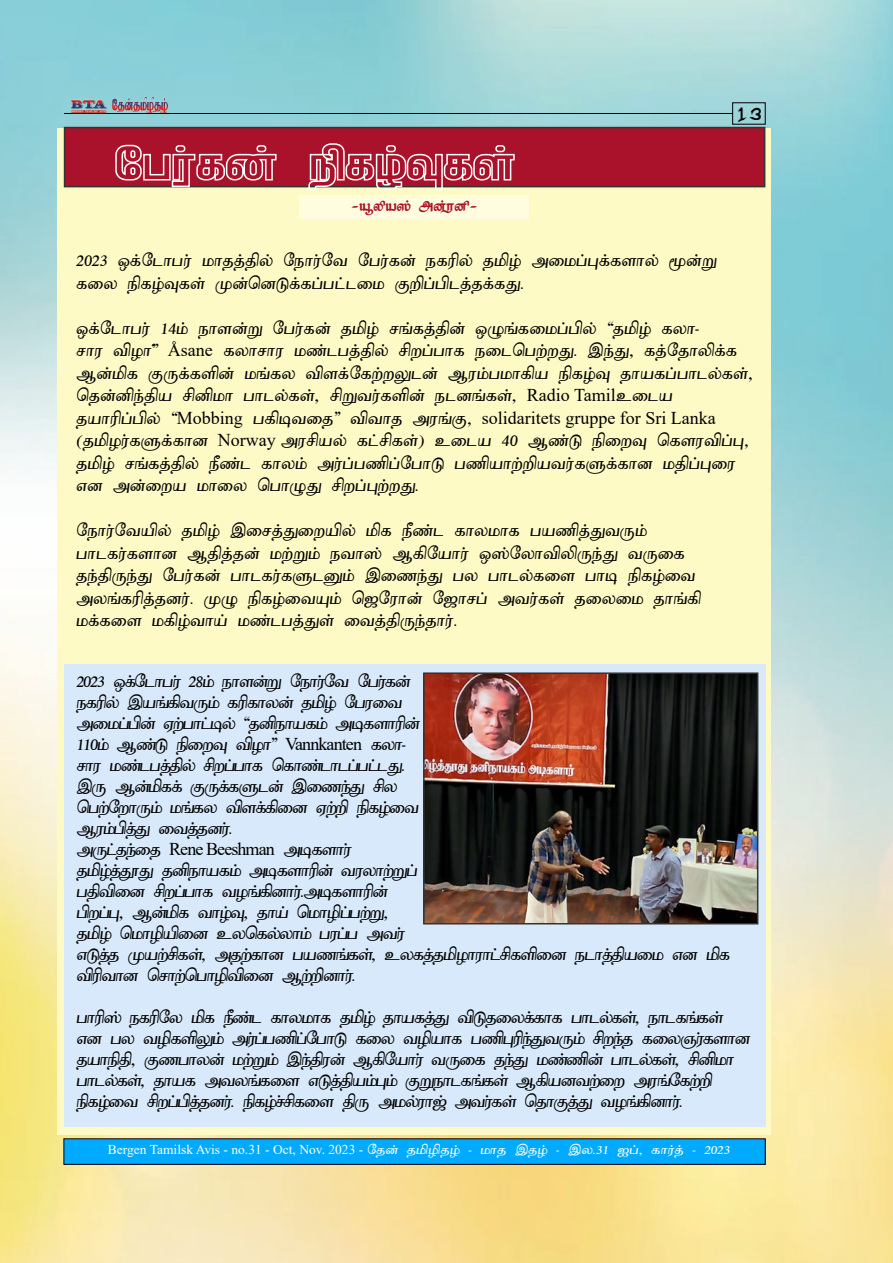
<style>
.page{position:relative;width:893px;height:1263px;background:#fff}
.page>*{position:absolute;margin:0;border:0;box-sizing:border-box;transform-origin:0 0}
.t1{font:27px "ATM772";color:#000}
.t2{font:19.5px "TAB Tamil 046";color:#a9122a}
.t3{font:18px/21px "Akarathi";letter-spacing:-.05em;color:#000}
.t4{font:18px/22.5px "Akarathi";color:#000}
.t5{font:13.5px "Akarathi";color:#fff;scale:1.1 1}
.s1{font-family:"Times New Roman"}
</style>
<div class="page">
<img style="left:0;top:0;width:893px;height:1263px">
<div style="left:64px;top:1139px;width:701px;height:25px;background:#00abff"></div>
<hr style="left:64px;top:113px;width:669px;height:1px;background:#000">
<img style="left:56px;top:91px;width:118px;height:23px">
<div style="left:57px;top:128px;width:713px;height:1007px;background:#fefac5"></div>
<div style="left:64px;top:664px;width:701px;height:462px;background:#d7e9fa"></div>
<div style="left:65px;top:128px;width:700px;height:59px;background:#a9122a"></div>
<div style="left:64px;top:127px;width:701px;height:60px;border:2px solid #333"></div>
<svg style="left:115px;top:144px;width:162px;height:44px"></svg>
<svg style="left:308px;top:143px;width:207px;height:48px"></svg>
<img style="left:426px;top:675px;width:329px;height:246px">
<div style="left:423px;top:672px;width:335px;height:252px;border:2px solid #333"></div>
<div style="left:300px;top:195px;width:229px;height:23px;background:#fffddd"></div>
<p class="t2" style="left:351px;top:195px;width:128px">-Îô¤òú¢ Üù¢óù¤-</p>
<p class="t1" style="left:736px;top:94px;width:28px">13</p>
<p class="t4" style="left:76px;top:250px;width:642px">2023 xf;Nlhgu; khjj;jpy; Nehu;Nt Ngu;fd; efupy; jkpo; mikg;Gf;fshy; %d;W fiy epfo;Tfs; Kd;ndLf;fg;gl;lik Fwpg;gplj;jf;fJ.</p>
<p class="t4" style="left:76px;top:318px;width:678px">xf;Nlhgu; 14k; ehsd;W Ngu;fd; jkpo; rq;fj;jpd; xOq;fikg;gpy; 'jkpo; fyh-<br>rhu tpoh"; <span class="s1">Åsane</span> fyhrhu kz;lgj;jpy; rpwg;ghf eilngw;wJ. ,e;J&gt; fj;Njhypf;f Md;kpf FUf;fspd; kq;fy tpsf;Nfw;wYld; Muk;gkhfpa epfo;T jhafg;ghly;fs;&gt; njd;dpe;jpa rpdpkh ghly;fs;&gt; rpWtu;fspd; eldq;fs;&gt; <span class="s1">Radio Tamil</span>cila jahupg;gpy; '<span class="s1">Mobbing</span> gfpbtij" tpthj muq;F&gt; <span class="s1">solidaritets gruppe for Sri Lanka </span>(jkpou;fSf;fhd <span class="s1">Norway</span> murpay; fl;rpfs;) cila 40 Mz;L epiwT nfsutpg;G&gt; jkpo; rq;fj;jpy; ePz;l fhyk; mu;g;gzpg;NghL gzpahw;wpatu;fSf;fhd kjpg;Giu vd md;iwa khiy nghOJ rpwg;Gw;wJ.</p>
<p class="t4" style="left:76px;top:520px;width:626px">Nehu;Ntapy; jkpo; ,irj;Jiwapy; kpf ePz;l fhykhf gazpj;JtUk; ghlfu;fshd Mjpj;jd; kw;Wk; eth]; MfpNahu; x];NyhtpypUe;J tUif je;jpUe;J Ngu;fd; ghlfu;fSlDk; ,ize;J gy ghly;fis ghb epfo;it myq;fupj;jdu;. KO epfo;itAk; n[Nuhd; N[hrg; mtu;fs; jiyik jhq;fp kf;fis kfpo;tha; kz;lgj;Js; itj;jpUe;jhu;.</p>
<p class="t3" style="left:76px;top:672px;width:345px">2023 xf;Nlhgu; 28k; ehsd;W Nehu;Nt Ngu;fd; efupy; ,aq;fptUk; fupfhyd; jkpo; Nguit mikg;gpd; Vw;ghl;by; 'jdpehafk; mbfshupd; 110k; Mz;L epiwT tpoh" <span class="s1">Vannkanten</span> fyh&shy;rhu kz;lgj;jpy; rpwg;ghf nfhz;lhlg;gl;lJ. ,U Md;kpff; FUf;fSld; ,ize;J rpy ngw;NwhUk; kq;fy tpsf;fpid Vw;wp epfo;it Muk;gpj;J itj;jdu;.</p>
<p class="t3" style="left:76px;top:840px;width:655px">mUl;je;ij <span class="s1">Rene Beeshman</span> mbfshu;<br>jkpo;j;J}J jdpehafk; mbfshupd; tuyhw;Wg;<br>gjptpid rpwg;ghf toq;fpdhu;.mbfshupd;<br>gpwg;G&gt; Md;kpf tho;T&gt; jha; nkhopg;gw;W&gt;<br>jkpo; nkhopapid cynfy;yhk; gug;g mtu;<br>vLj;j Kaw;rpfs;&gt; mjw;fhd gazq;fs;&gt; cyfj;jkpohuhl;rpfspid elhj;jpaik vd kpf tpupthd nrhw;nghoptpid Mw;wpdhu;.</p>
<p class="t3" style="left:76px;top:1008px;width:675px">ghup]; efupNy kpf ePz;l fhykhf jkpo; jhafj;J tpLjiyf;fhf ghly;fs;&gt; ehlfq;fs; vd gy topfspYk; mu;g;gzpg;NghL fiy topahf gzpGupe;JtUk; rpwe;j fiyQu;fshd jahepjp&gt; Fzghyd; kw;Wk; ,e;jpud; MfpNahu; tUif je;J kz;zpd; ghly;fs;&gt; rpdpkh ghly;fs;&gt; jhaf mtyq;fis vLj;jpak;Gk; FWehlfq;fs; Mfpadtw;iw muq;Nfw;wp epfo;it rpwg;gpj;jdu;. epfo;r;rpfis jpU mky;uh[; mtu;fs; njhFj;J toq;fpdhu;.</p>
<p class="t5" style="left:108px;top:1144px;width:567px"><span class="s1">Bergen Tamilsk Avis - no.31 - Oct, Nov. 2023 -</span> Njd; jkpopjo; - khj ,jo; - ,y.31 Ig;&gt; fhHj; - 2023</p>
</div>
